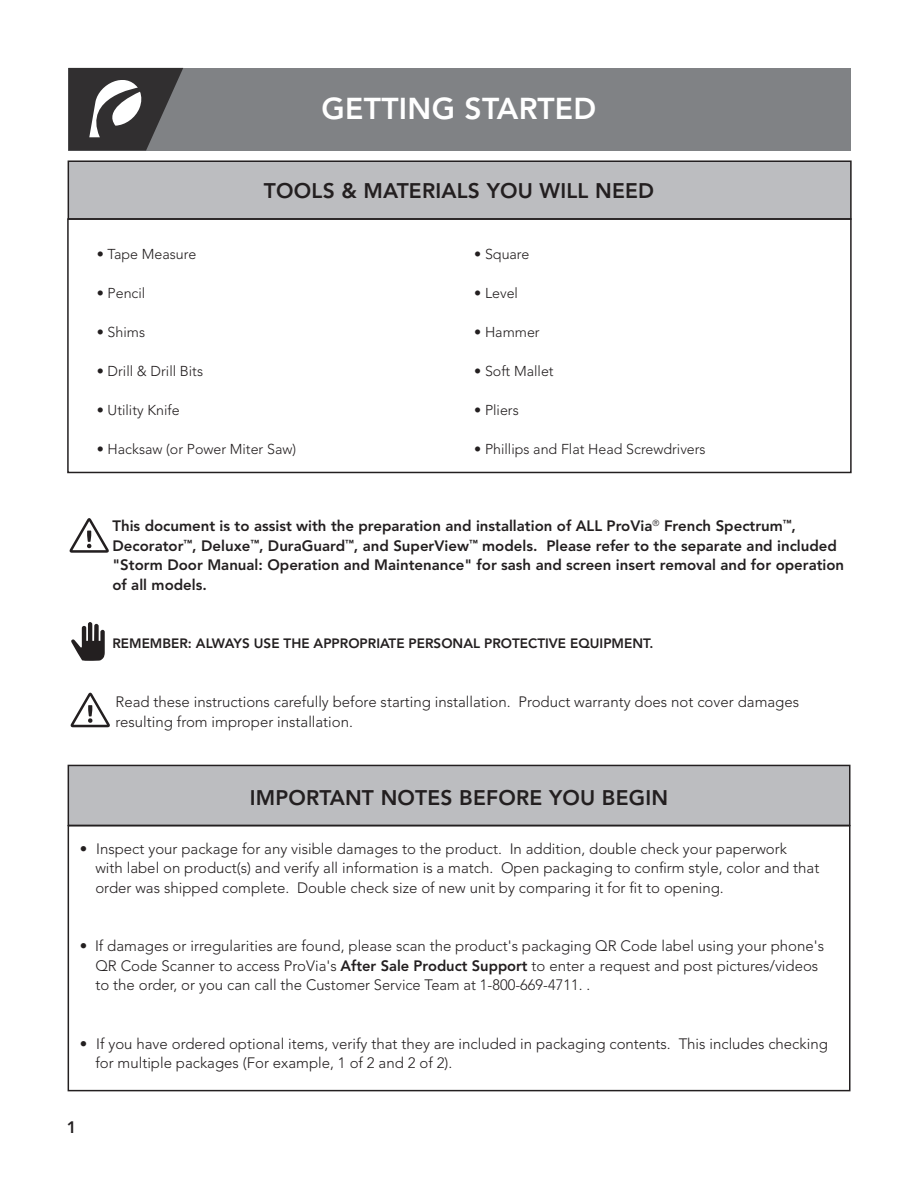
<style>
.page{position:relative;width:918px;height:1188px;background:#fff}
.page>*{position:absolute;margin:0;border:0;box-sizing:border-box;transform-origin:0 0}
.t1{font:800 30px "Avenir LT Std";letter-spacing:.01em;color:#fff}
.t2{font:800 21px "Avenir LT Std";letter-spacing:.01em;color:#231f20}
.t3{font:800 16.5px "Avenir LT Std";color:#231f20}
.t4{font:300 15px/19.5px "Avenir LT Std";color:#231f20}
.t5{font:800 15px/19.5px "Avenir LT Std";color:#231f20}
.t6{font:300 14.25px "Avenir LT Std";color:#231f20}
.t7{font:800 13.5px "Avenir LT Std";color:#231f20}
.s1{font-weight:800}
</style>
<div class="page">
<div style="left:68px;top:68px;width:782px;height:83px;background:#808285"></div>
<svg style="left:68px;top:68px;width:115px;height:83px"></svg>
<div style="left:68px;top:161px;width:783px;height:58px;background:#bcbdc0"></div>
<div style="left:68px;top:160px;width:784px;height:60px;border:2px solid #231f20"></div>
<div style="left:67px;top:218px;width:785px;height:255px;border:2px solid #231f20"></div>
<svg style="left:71px;top:622px;width:34px;height:39px"></svg>
<svg style="left:70px;top:693px;width:40px;height:34px"></svg>
<svg style="left:69px;top:518px;width:40px;height:35px"></svg>
<div style="left:68px;top:765px;width:782px;height:60px;background:#bcbdc0"></div>
<div style="left:68px;top:765px;width:782px;height:61px;border:2px solid #231f20"></div>
<div style="left:68px;top:825px;width:782px;height:266px;border:2px solid #231f20"></div>
<p class="t1" style="left:322px;top:91px;width:276px">GETTING STARTED</p>
<p class="t2" style="left:264px;top:178px;width:392px">TOOLS &amp; MATERIALS YOU WILL NEED</p>
<p class="t6" style="left:97px;top:245px;width:101px">• Tape Measure</p>
<p class="t6" style="left:97px;top:284px;width:50px">• Pencil</p>
<p class="t6" style="left:97px;top:323px;width:50px">• Shims</p>
<p class="t6" style="left:97px;top:362px;width:108px">• Drill &amp; Drill Bits</p>
<p class="t6" style="left:97px;top:401px;width:84px">• Utility Knife</p>
<p class="t6" style="left:97px;top:440px;width:201px">• Hacksaw (or Power Miter Saw)</p>
<p class="t6" style="left:474px;top:245px;width:57px">• Square</p>
<p class="t6" style="left:474px;top:284px;width:45px">• Level</p>
<p class="t6" style="left:474px;top:323px;width:67px">• Hammer</p>
<p class="t6" style="left:474px;top:362px;width:81px">• Soft Mallet</p>
<p class="t6" style="left:474px;top:401px;width:46px">• Pliers</p>
<p class="t6" style="left:474px;top:440px;width:233px">• Phillips and Flat Head Screwdrivers</p>
<p class="t5" style="left:112px;top:516px;width:733px">This document is to assist with the preparation and installation of ALL ProVia<sup>®</sup> French Spectrum<sup>™</sup>, Decorator<sup>™</sup>, Deluxe<sup>™</sup>, DuraGuard<sup>™</sup>, and SuperView<sup>™</sup> models. Please refer to the separate and included "Storm Door Manual: Operation and Maintenance" for sash and screen insert removal and for operation of all models.</p>
<p class="t7" style="left:112px;top:635px;width:542px">REMEMBER: ALWAYS USE THE APPROPRIATE PERSONAL PROTECTIVE EQUIPMENT.</p>
<p class="t4" style="left:116px;top:693px;width:685px">Read these instructions carefully before starting installation. Product warranty does not cover damages resulting from improper installation.</p>
<p class="t2" style="left:250px;top:785px;width:420px">IMPORTANT NOTES BEFORE YOU BEGIN</p>
<p class="t4" style="left:80px;top:839px;width:709px"><span class="s1">•</span> Inspect your package for any visible damages to the product. In addition, double check your paperwork</p>
<p class="t4" style="left:95px;top:859px;width:725px">with label on product(s) and verify all information is a match. Open packaging to confirm style, color and that</p>
<p class="t4" style="left:95px;top:878px;width:630px">order was shipped complete. Double check size of new unit by comparing it for fit to opening.</p>
<p class="t4" style="left:80px;top:937px;width:746px"><span class="s1">•</span> If damages or irregularities are found, please scan the product's packaging QR Code label using your phone's</p>
<p class="t4" style="left:95px;top:956px;width:724px">QR Code Scanner to access ProVia's <span class="s1">After Sale Product Support</span> to enter a request and post pictures/videos</p>
<p class="t4" style="left:95px;top:976px;width:496px">to the order, or you can call the Customer Service Team at 1-800-669-4711. .</p>
<p class="t4" style="left:80px;top:1034px;width:750px"><span class="s1">•</span> If you have ordered optional items, verify that they are included in packaging contents. This includes checking</p>
<p class="t4" style="left:95px;top:1054px;width:358px">for multiple packages (For example, 1 of 2 and 2 of 2).</p>
<p class="t3" style="left:67px;top:1117px;width:11px">1</p>
</div>
